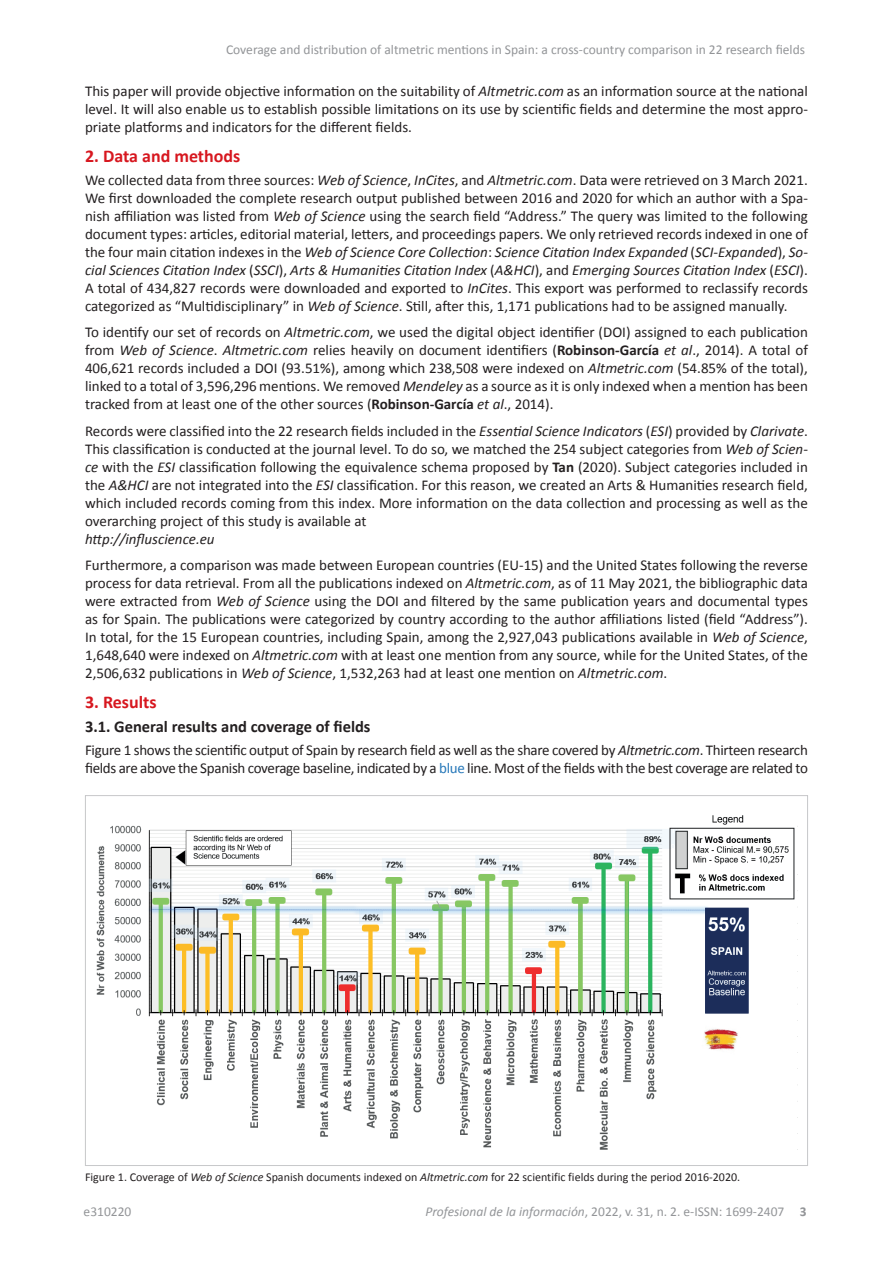
<style>
.page{position:relative;width:893px;height:1263px;background:#fff}
.page>*{position:absolute;margin:0;border:0;box-sizing:border-box;transform-origin:0 0}
.t1{font:700 18px "Calibri";color:#d7171f}
.t2{font:700 16.5px "Calibri";color:#231f20}
.t3{font:15px/18px "Calibri";letter-spacing:-.01em;color:#231f20;text-align:justify}
.t4{font:italic 15px "Calibri";color:#231f20}
.t5{font:13.5px "Calibri";color:#939598}
.t6{font:12px "Calibri";color:#231f20}
.s1{font-style:italic}
.s2{font-weight:700}
.s3{color:#2778b9}
</style>
<div class="page">
<img style="left:96px;top:815px;width:702px;height:335px">
<p class="t5" style="left:226px;top:41px;width:580px">Coverage and distribution of altmetric mentions in Spain: a cross-country comparison in 22 research fields</p>
<p class="t3" style="left:85px;top:82px;width:724px">This paper will provide objective information on the suitability of <span class="s1">Altmetric.com</span> as an information source at the national level. It will also enable us to establish possible limitations on its use by scientific fields and determine the most appro&shy;priate platforms and indicators for the different fields.</p>
<p class="t1" style="left:85px;top:145px;width:157px">2. Data and methods</p>
<p class="t3" style="left:85px;top:170px;width:724px">We collected data from three sources: <span class="s1">Web of Science</span>, <span class="s1">InCites</span>, and <span class="s1">Altmetric.com</span>. Data were retrieved on 3 March 2021.<br>We first downloaded the complete research output published between 2016 and 2020 for which an author with a Spa&shy;nish affiliation was listed from <span class="s1">Web of Science</span> using the search field “Address.” The query was limited to the following document types: articles, editorial material, letters, and proceedings papers. We only retrieved records indexed in one of the four main citation indexes in the <span class="s1">Web of Science Core Collection</span>: <span class="s1">Science Citation Index Expanded</span> (<span class="s1">SCI-Expanded</span>), <span class="s1">So&shy;cial Sciences Citation Index</span> (<span class="s1">SSCI</span>), <span class="s1">Arts &amp; Humanities Citation Index</span> (<span class="s1">A&amp;HCI</span>), and <span class="s1">Emerging Sources Citation Index</span> (<span class="s1">ESCI</span>).<br>A total of 434,827 records were downloaded and exported to <span class="s1">InCites</span>. This export was performed to reclassify records categorized as “Multidisciplinary” in <span class="s1">Web of Science</span>. Still, after this, 1,171 publications had to be assigned manually.</p>
<p class="t3" style="left:85px;top:322px;width:724px">To identify our set of records on <span class="s1">Altmetric.com</span>, we used the digital object identifier (DOI) assigned to each publication from <span class="s1">Web of Science</span>. <span class="s1">Altmetric.com</span> relies heavily on document identifiers (<span class="s2">Robinson-García</span> <span class="s1">et al</span>., 2014). A total of 406,621 records included a DOI (93.51%), among which 238,508 were indexed on <span class="s1">Altmetric.com</span> (54.85% of the total), linked to a total of 3,596,296 mentions. We removed <span class="s1">Mendeley</span> as a source as it is only indexed when a mention has been tracked from at least one of the other sources (<span class="s2">Robinson-García</span> <span class="s1">et al</span>., 2014).</p>
<p class="t3" style="left:85px;top:421px;width:724px">Records were classified into the 22 research fields included in the <span class="s1">Essential Science Indicators</span> (<span class="s1">ESI</span>) provided by <span class="s1">Clarivate</span>.<br>This classification is conducted at the journal level. To do so, we matched the 254 subject categories from <span class="s1">Web of Scien&shy;ce</span> with the <span class="s1">ESI</span> classification following the equivalence schema proposed by <span class="s2">Tan</span> (2020). Subject categories included in the <span class="s1">A&amp;HCI</span> are not integrated into the <span class="s1">ESI</span> classification. For this reason, we created an Arts &amp; Humanities research field, which included records coming from this index. More information on the data collection and processing as well as the overarching project of this study is available at</p>
<p class="t4" style="left:85px;top:529px;width:131px">http://influscience.eu</p>
<p class="t3" style="left:85px;top:555px;width:724px">Furthermore, a comparison was made between European countries (EU-15) and the United States following the reverse process for data retrieval. From all the publications indexed on <span class="s1">Altmetric.com</span>, as of 11 May 2021, the bibliographic data were extracted from <span class="s1">Web of Science</span> using the DOI and filtered by the same publication years and documental types as for Spain. The publications were categorized by country according to the author affiliations listed (field “Address”).<br>In total, for the 15 European countries, including Spain, among the 2,927,043 publications available in <span class="s1">Web of Science</span>, 1,648,640 were indexed on <span class="s1">Altmetric.com</span> with at least one mention from any source, while for the United States, of the 2,506,632 publications in <span class="s1">Web of Science</span>, 1,532,263 had at least one mention on <span class="s1">Altmetric.com</span>.</p>
<p class="t1" style="left:85px;top:691px;width:73px">3. Results</p>
<p class="t2" style="left:85px;top:717px;width:287px">3.1. General results and coverage of fields</p>
<p class="t3" style="left:85px;top:740px;width:724px">Figure 1 shows the scientific output of Spain by research field as well as the share covered by <span class="s1">Altmetric.com</span>. Thirteen research fields are above the Spanish coverage baseline, indicated by a <span class="s3">blue</span> line. Most of the fields with the best coverage are related to</p>
<p class="t6" style="left:85px;top:1170px;width:657px">Figure 1. Coverage of <span class="s1">Web of Science</span> Spanish documents indexed on <span class="s1">Altmetric.com</span> for 22 scientific fields during the period 2016-2020.</p>
<p class="t5" style="left:84px;top:1203px;width:49px">e310220</p>
<p class="t5" style="left:425px;top:1203px;width:383px"><span class="s1">Profesional de la información</span>, 2022, v. 31, n. 2. e-ISSN: 1699-2407 <span class="s2">3</span></p>
</div>
